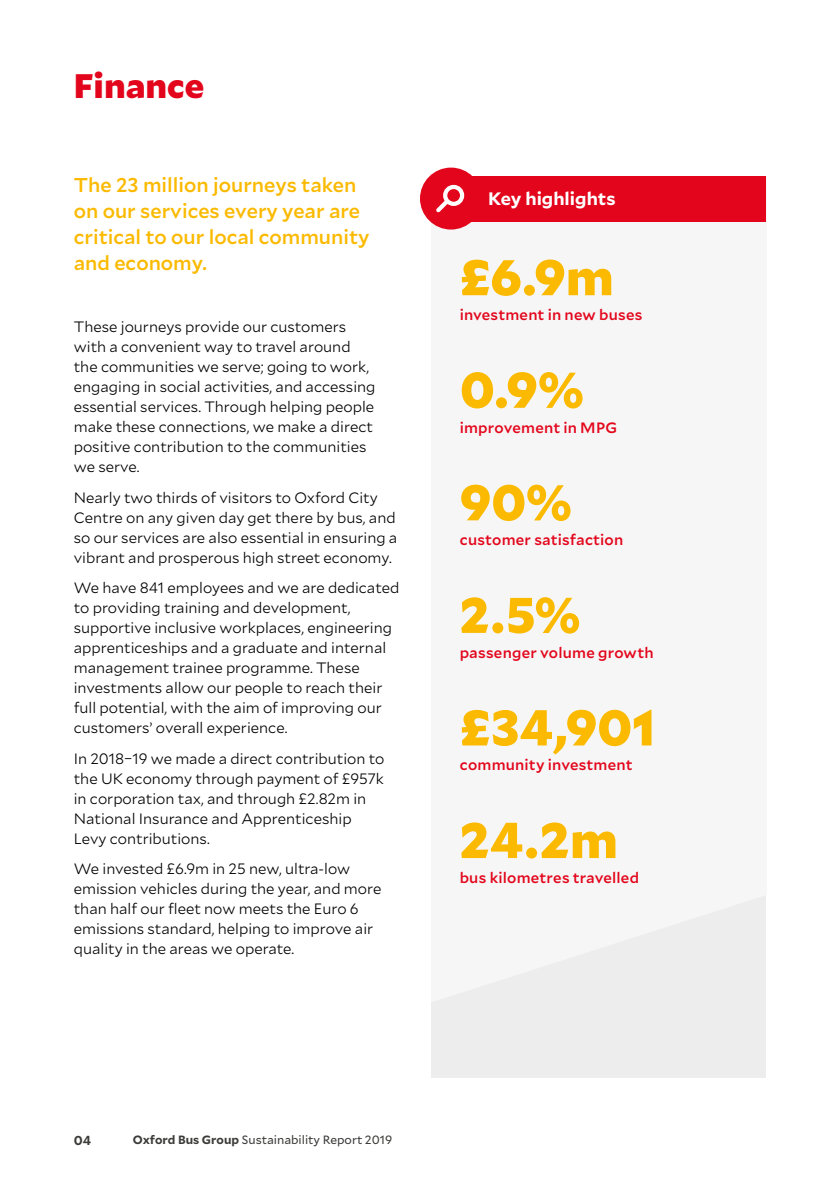
<style>
.page{position:relative;width:840px;height:1191px;background:#fff}
.page>*{position:absolute;margin:0;border:0;box-sizing:border-box;transform-origin:0 0}
.t1{font:900 50px "Mallory";letter-spacing:-.005em;color:#fbba00}
.t2{font:900 34px "Mallory";color:#e3051b}
.t3{font:500 20px/26px "Mallory";color:#fbba00}
.t4{font:700 18px "Mallory";color:#fff}
.t5{font:300 15px/20px "Mallory";color:#000}
.t6{font:500 15px "Mallory";letter-spacing:.015em;color:#e3051b}
.t7{font:700 13px "Mallory";color:#3c3c3b}
.t8{font:12px "Mallory";color:#3c3c3b}
.s1{font-weight:700}
</style>
<div class="page">
<svg style="left:431px;top:221px;width:334px;height:856px;fill:#f6f6f6"></svg>
<div style="left:431px;top:176px;width:334px;height:45px;background:#e3051b"></div>
<div style="left:420px;top:168px;width:61px;height:61px;background:#e3051b;border-radius:50%"></div>
<svg style="left:436px;top:198px;width:15px;height:15px"></svg>
<div style="left:443px;top:185px;width:21px;height:21px;border:4px solid #fff;border-radius:50%"></div>
<h2 class="t2" style="left:74px;top:59px;width:132px">Finance</h2>
<h3 class="t3" style="left:74px;top:171px;width:297px">The 23 million journeys taken on our services every year are critical to our local community and economy.</h3>
<p class="t5" style="left:74px;top:316px;width:303px">These journeys provide our customers with a convenient way to travel around the communities we serve; going to work, engaging in social activities, and accessing essential services. Through helping people make these connections, we make a direct positive contribution to the communities we serve.</p>
<p class="t5" style="left:74px;top:487px;width:325px">Nearly two thirds of visitors to Oxford City Centre on any given day get there by bus, and so our services are also essential in ensuring a vibrant and prosperous high street economy.</p>
<p class="t5" style="left:74px;top:577px;width:327px">We have 841 employees and we are dedicated to providing training and development, supportive inclusive workplaces, engineering apprenticeships and a graduate and internal management trainee programme. These investments allow our people to reach their full potential, with the aim of improving our customers’ overall experience.</p>
<p class="t5" style="left:74px;top:748px;width:312px">In 2018–19 we made a direct contribution to the UK economy through payment of £957k in corporation tax, and through £2.82m in National Insurance and Apprenticeship Levy contributions.</p>
<p class="t5" style="left:74px;top:858px;width:309px">We invested £6.9m in 25 new, ultra-low emission vehicles during the year, and more than half our fleet now meets the Euro 6 emissions standard, helping to improve air quality in the areas we operate.</p>
<p class="t4" style="left:488px;top:185px;width:129px">Key highlights</p>
<h1 class="t1" style="left:459px;top:238px;width:155px">£6.9m</h1>
<p class="t6" style="left:459px;top:304px;width:184px">investment in new buses</p>
<h1 class="t1" style="left:459px;top:351px;width:126px">0.9%</h1>
<p class="t6" style="left:459px;top:416px;width:159px">improvement in MPG</p>
<h1 class="t1" style="left:459px;top:463px;width:113px">90%</h1>
<p class="t6" style="left:459px;top:529px;width:165px">customer satisfaction</p>
<h1 class="t1" style="left:459px;top:576px;width:122px">2.5%</h1>
<p class="t6" style="left:459px;top:641px;width:195px">passenger volume growth</p>
<h1 class="t1" style="left:459px;top:688px;width:197px">£34,901</h1>
<p class="t6" style="left:459px;top:754px;width:174px">community investment</p>
<h1 class="t1" style="left:459px;top:801px;width:160px">24.2m</h1>
<p class="t6" style="left:459px;top:866px;width:181px">bus kilometres travelled</p>
<p class="t7" style="left:74px;top:1130px;width:19px">04</p>
<p class="t8" style="left:133px;top:1131px;width:261px"><span class="s1">Oxford Bus Group</span> Sustainability Report 2019</p>
</div>
